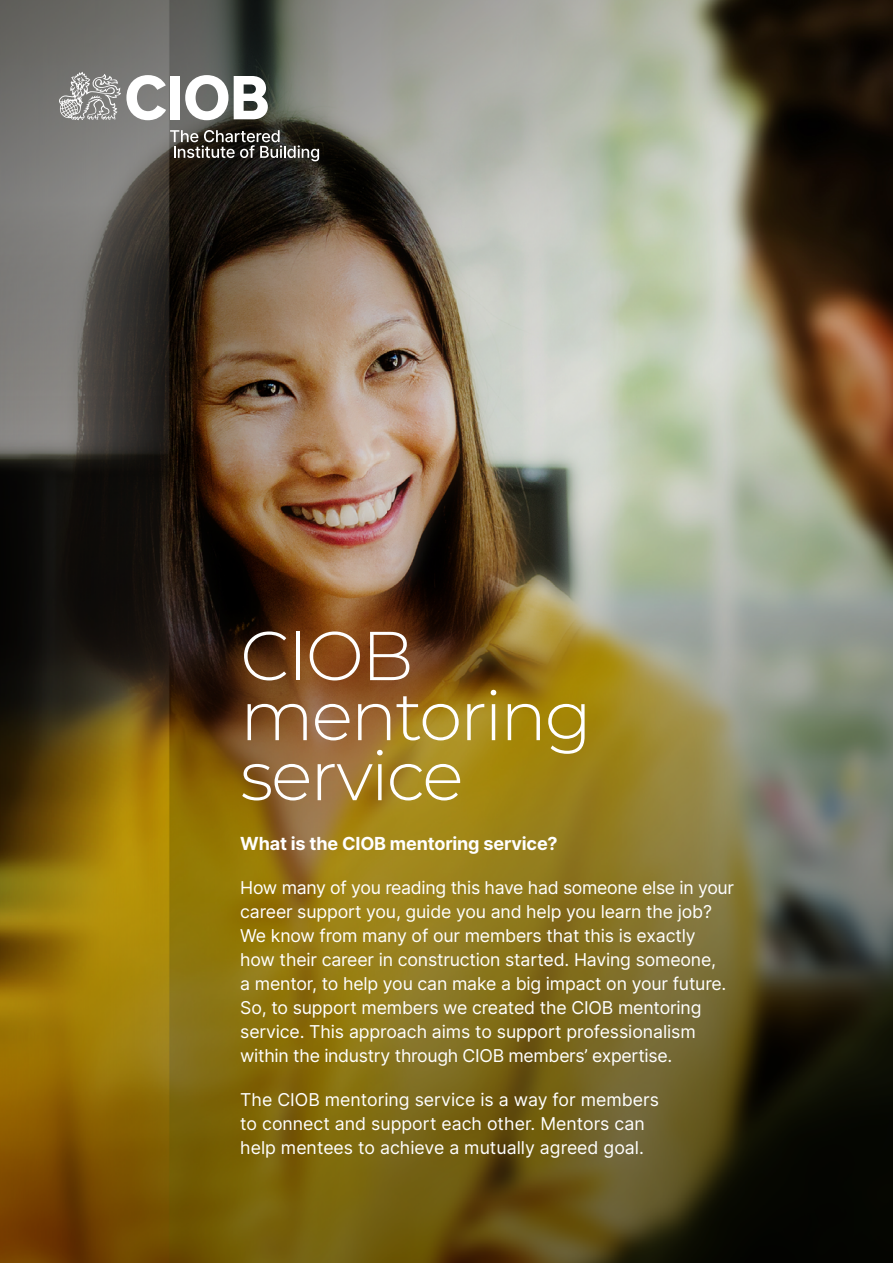
<style>
.page{position:relative;width:893px;height:1263px;background:#fff}
.page>*{position:absolute;margin:0;border:0;box-sizing:border-box;transform-origin:0 0}
.t1{font:300 69px/60px "Montserrat";letter-spacing:-.03em;color:#fff}
.t2{font:700 18px "Inter";letter-spacing:-.01em;color:#fff}
.t3{font:17.7px/24px "Inter";letter-spacing:-.01em;color:#fff}
</style>
<div class="page">
<img style="left:0;top:0;width:893px;height:1263px">
<div style="left:170px;top:76px;width:10px;height:43px;background:#fff"></div>
<svg style="left:185px;top:75px;width:43px;height:45px"></svg>
<svg style="left:234px;top:76px;width:34px;height:43px"></svg>
<svg style="left:58px;top:72px;width:108px;height:49px"></svg>
<svg style="left:170px;top:130px;width:149px;height:31px;background:#53514c"></svg>
<h1 class="t1" style="left:240px;top:623px;width:353px">CIOB mentoring service</h1>
<p class="t2" style="left:240px;top:830px;width:319px">What is the CIOB mentoring service?</p>
<p class="t3" style="left:240px;top:875px;width:495px">How many of you reading this have had someone else in your career support you, guide you and help you learn the job?<br>We know from many of our members that this is exactly how their career in construction started. Having someone,<br>a mentor, to help you can make a big impact on your future.<br>So, to support members we created the CIOB mentoring service. This approach aims to support professionalism within the industry through CIOB members’ expertise.</p>
<p class="t3" style="left:240px;top:1087px;width:420px">The CIOB mentoring service is a way for members to connect and support each other. Mentors can help mentees to achieve a mutually agreed goal.</p>
</div>
